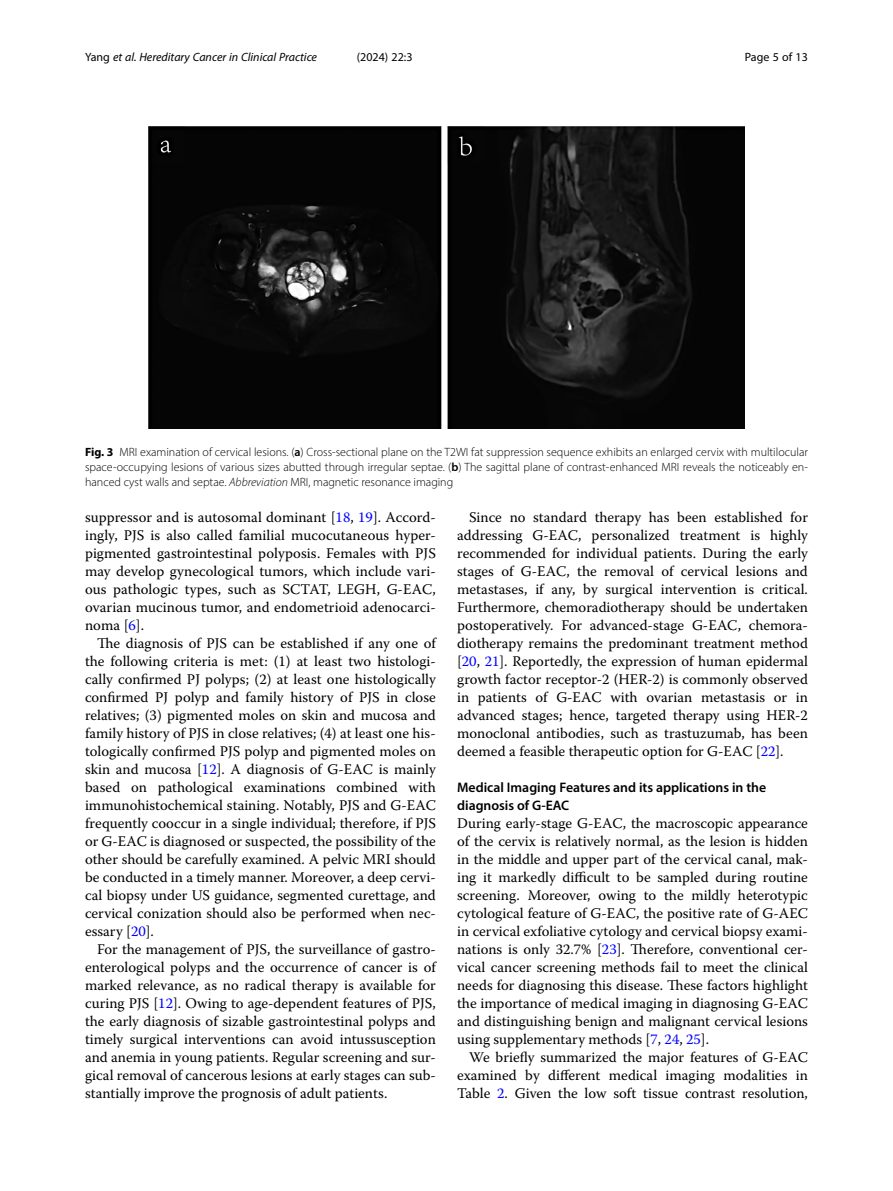
<style>
.page{position:relative;width:893px;height:1191px;background:#fff}
.page>*{position:absolute;margin:0;border:0;box-sizing:border-box;transform-origin:0 0}
.Body_Text_Indent{font:14.7px/18px "Warnock Pro";color:#000;text-align:justify}
.Body_Text{font:14.7px/18px "Warnock Pro";letter-spacing:.005em;color:#000;text-align:justify}
.Head_2{font:600 13.8px/18px "Myriad Pro";color:#000}
.Figure_Caption{font:300 12px/15px "Myriad Pro";color:#000;text-align:justify}
.t1{font:italic 12px "Myriad Pro";color:#000}
.t2{font:12px "Myriad Pro";color:#000}
.s1{font-style:normal}
.s2{font-weight:700}
.s3{font-weight:600}
.s4{font-style:italic}
.s5{color:#00f}
</style>
<div class="page">
<img style="left:149px;top:126px;width:595px;height:303px">
<p class="t1" style="left:85px;top:50px;width:234px"><span class="s1">Yang</span> et al. Hereditary Cancer in Clinical Practice</p>
<p class="t2" style="left:357px;top:50px;width:57px">(2024) 22:3</p>
<p class="t2" style="left:745px;top:50px;width:65px">Page 5 of 13</p>
<p class="Figure_Caption" style="left:85px;top:444px;width:724px"><span class="s2">Fig. 3</span> MRI examination of cervical lesions. (<span class="s3">a</span>) Cross-sectional plane on the T2WI fat suppression sequence exhibits an enlarged cervix with multilocular space-occupying lesions of various sizes abutted through irregular septae. (<span class="s3">b</span>) The sagittal plane of contrast-enhanced MRI reveals the noticeably en&shy;hanced cyst walls and septae. <span class="s4">Abbreviation</span> MRI, magnetic resonance imaging</p>
<p class="Body_Text" style="left:85px;top:508px;width:352px">suppressor and is autosomal dominant [<span class="s5">18</span>, <span class="s5">19</span>]. Accord&shy;ingly, PJS is also called familial mucocutaneous hyper&shy;pigmented gastrointestinal polyposis. Females with PJS may develop gynecological tumors, which include vari&shy;ous pathologic types, such as SCTAT, LEGH, G-EAC, ovarian mucinous tumor, and endometrioid adenocarci&shy;noma [<span class="s5">6</span>].</p>
<p class="Body_Text_Indent" style="left:85px;top:634px;width:352px;text-indent:12px">The diagnosis of PJS can be established if any one of the following criteria is met: (1) at least two histologi&shy;cally confirmed PJ polyps; (2) at least one histologically confirmed PJ polyp and family history of PJS in close relatives; (3) pigmented moles on skin and mucosa and family history of PJS in close relatives; (4) at least one his&shy;tologically confirmed PJS polyp and pigmented moles on skin and mucosa [<span class="s5">12</span>]. A diagnosis of G-EAC is mainly based on pathological examinations combined with immunohistochemical staining. Notably, PJS and G-EAC frequently cooccur in a single individual; therefore, if PJS or G-EAC is diagnosed or suspected, the possibility of the other should be carefully examined. A pelvic MRI should be conducted in a timely manner. Moreover, a deep cervi&shy;cal biopsy under US guidance, segmented curettage, and cervical conization should also be performed when nec&shy;essary [<span class="s5">20</span>].</p>
<p class="Body_Text_Indent" style="left:85px;top:940px;width:352px;text-indent:12px">For the management of PJS, the surveillance of gastro&shy;enterological polyps and the occurrence of cancer is of marked relevance, as no radical therapy is available for curing PJS [<span class="s5">12</span>]. Owing to age-dependent features of PJS, the early diagnosis of sizable gastrointestinal polyps and timely surgical interventions can avoid intussusception and anemia in young patients. Regular screening and sur&shy;gical removal of cancerous lesions at early stages can sub&shy;stantially improve the prognosis of adult patients.</p>
<p class="Body_Text_Indent" style="left:457px;top:508px;width:352px;text-indent:12px">Since no standard therapy has been established for addressing G-EAC, personalized treatment is highly recommended for individual patients. During the early stages of G-EAC, the removal of cervical lesions and metastases, if any, by surgical intervention is critical.<br>Furthermore, chemoradiotherapy should be undertaken postoperatively. For advanced-stage G-EAC, chemora&shy;diotherapy remains the predominant treatment method [<span class="s5">20</span>, <span class="s5">21</span>]. Reportedly, the expression of human epidermal growth factor receptor-2 (HER-2) is commonly observed in patients of G-EAC with ovarian metastasis or in advanced stages; hence, targeted therapy using HER-2 monoclonal antibodies, such as trastuzumab, has been deemed a feasible therapeutic option for G-EAC [<span class="s5">22</span>].</p>
<p class="Head_2" style="left:457px;top:778px;width:311px">Medical Imaging Features and its applications in the diagnosis of G-EAC</p>
<p class="Body_Text" style="left:457px;top:814px;width:352px">During early-stage G-EAC, the macroscopic appearance of the cervix is relatively normal, as the lesion is hidden in the middle and upper part of the cervical canal, mak&shy;ing it markedly difficult to be sampled during routine screening. Moreover, owing to the mildly heterotypic cytological feature of G-EAC, the positive rate of G-AEC in cervical exfoliative cytology and cervical biopsy exami&shy;nations is only 32.7% [<span class="s5">23</span>]. Therefore, conventional cer&shy;vical cancer screening methods fail to meet the clinical needs for diagnosing this disease. These factors highlight the importance of medical imaging in diagnosing G-EAC and distinguishing benign and malignant cervical lesions using supplementary methods [<span class="s5">7</span>, <span class="s5">24</span>, <span class="s5">25</span>].</p>
<p class="Body_Text_Indent" style="left:457px;top:1048px;width:352px;text-indent:12px">We briefly summarized the major features of G-EAC examined by different medical imaging modalities in Table <span class="s5">2</span>. Given the low soft tissue contrast resolution,</p>
</div>
